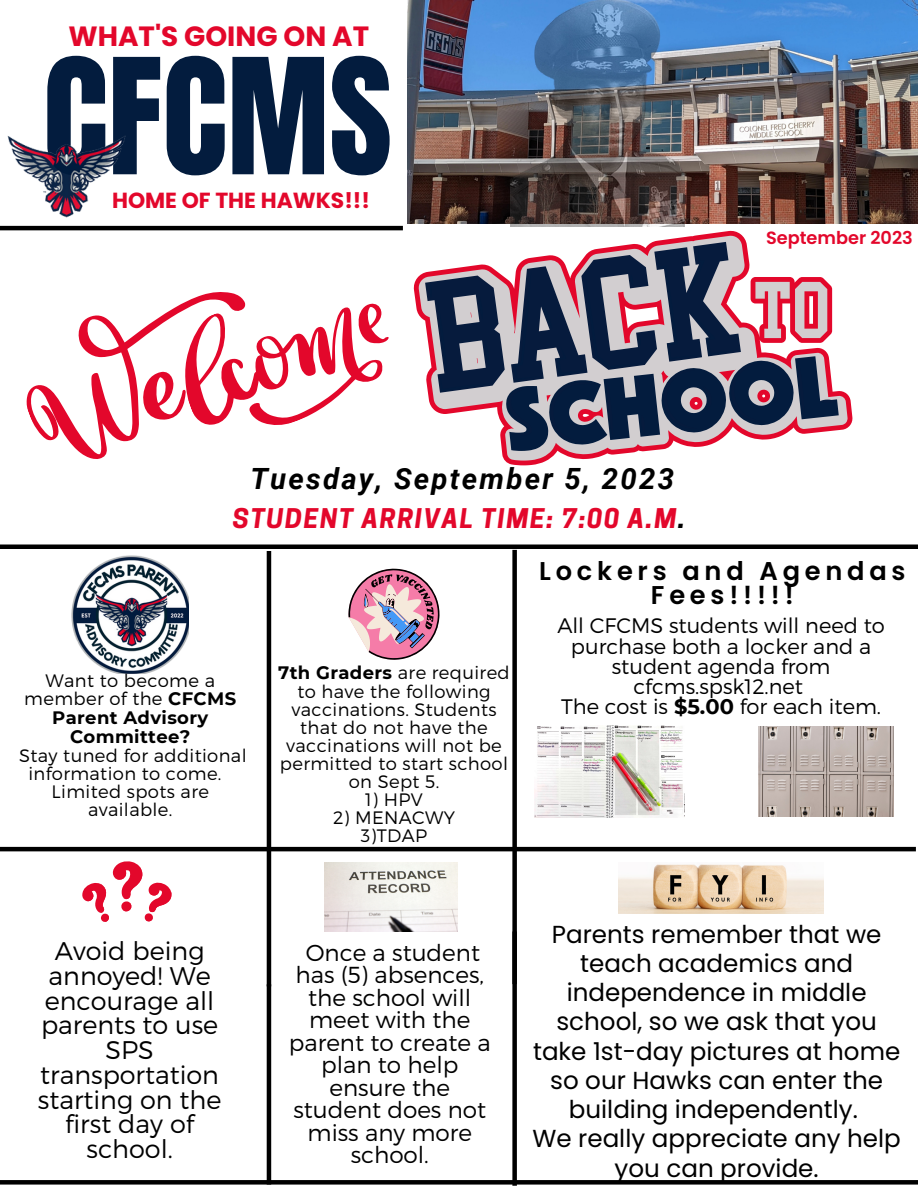
<style>
.page{position:relative;width:918px;height:1188px;background:#fff}
.page>*{position:absolute;margin:0;border:0;box-sizing:border-box;transform-origin:0 0}
.t1{font:136.65px "Anton";color:#031c3e}
.t2{font:italic 700 29.25px "Roboto";letter-spacing:.075em;color:#000}
.t3{font:700 27.9px "Poppins";color:#e3072b}
.t4{font:600 25.65px/24.8px "Poppins";letter-spacing:.185em;color:#000;text-align:center}
.t5{font:300 25.5px/24.8px "Montserrat";color:#000;text-align:center}
.t6{font:italic 700 25.5px "Cooper Hewitt";letter-spacing:.065em;color:#e3072b}
.t7{font:24.6px/29.2px "Poppins";color:#000;text-align:center}
.t8{font:300 23.1px/22.5px "Montserrat";color:#000;text-align:center}
.t9{font:700 21.9px "Poppins";color:#e3072b}
.t10{font:300 21px/20.2px "Montserrat";color:#000;text-align:center}
.t11{font:300 18px/18.1px "Montserrat";letter-spacing:.02em;color:#000;text-align:center}
.t12{font:700 18px/18.8px "Montserrat";letter-spacing:.02em;color:#000;text-align:center}
.t13{font:600 17.7px "Poppins";color:#e3072b}
.s1{color:#000}
.s2{font-weight:300}
.s3{font-weight:700}
</style>
<div class="page">
<img style="left:408px;top:0;width:510px;height:224px">
<hr style="left:0;top:226px;width:403px;height:4px;background:#000">
<img style="left:72px;top:555px;width:117px;height:119px">
<svg style="left:348px;top:569px;width:92px;height:91px"></svg>
<hr style="left:267px;top:551px;width:4px;height:435px;background:#000">
<hr style="left:0;top:847px;width:916px;height:4px;background:#000">
<img style="left:759px;top:727px;width:135px;height:90px">
<img style="left:534px;top:726px;width:151px;height:92px">
<hr style="left:267px;top:984px;width:4px;height:201px;background:#000">
<img style="left:324px;top:863px;width:133px;height:68px">
<svg style="left:82px;top:861px;width:90px;height:61px"></svg>
<div style="left:512px;top:931px;width:5px;height:255px;background:#000"></div>
<div style="left:0;top:544px;width:918px;height:5px;background:#000"></div>
<div style="left:512px;top:550px;width:5px;height:434px;background:#000"></div>
<img style="left:510px;top:0;width:175px;height:226px">
<img style="left:5px;top:136px;width:122px;height:90px">
<img style="left:619px;top:864px;width:205px;height:49px">
<div style="left:0;top:1180px;width:918px;height:5px;background:#000"></div>
<svg style="left:413px;top:230px;width:440px;height:235px"></svg>
<svg style="left:418px;top:235px;width:339px;height:174px"></svg>
<svg style="left:425px;top:242px;width:423px;height:219px"></svg>
<svg style="left:26px;top:315px;width:109px;height:144px"></svg>
<svg style="left:135px;top:292px;width:254px;height:146px"></svg>
<p class="t3" style="left:69px;top:17px;width:302px">WHAT'S GOING ON AT</p>
<p class="t1" style="left:43px;top:19px;width:351px">CFCMS</p>
<p class="t9" style="left:112px;top:185px;width:259px">HOME OF THE HAWKS!!!</p>
<p class="t13" style="left:766px;top:226px;width:148px">September 2023</p>
<p class="t2" style="left:250px;top:462px;width:425px">Tuesday, September 5, 2023</p>
<p class="t6" style="left:233px;top:508px;width:454px">STUDENT ARRIVAL TIME: 7:00 A.M<span class="s1">.</span></p>
<p class="t12" style="left:24px;top:671px;width:213px"><span class="s2">Want to become a member of the</span> CFCMS<br>Parent Advisory<br>Committee?</p>
<p class="t11" style="left:19px;top:746px;width:229px">Stay tuned for additional</p>
<p class="t11" style="left:28px;top:764px;width:195px">information to come.</p>
<p class="t11" style="left:52px;top:782px;width:159px">Limited spots are</p>
<p class="t11" style="left:88px;top:800px;width:86px">available.</p>
<p class="t5" style="left:38px;top:937px;width:185px">Avoid being annoyed! We encourage all parents to use<br>SPS transportation starting on the first day of school.</p>
<p class="t11" style="left:278px;top:662px;width:233px"><span class="s3">7th Graders</span> are required to have the following vaccinations. Students that do not have the vaccinations will not be permitted to start school on Sept 5.</p>
<p class="t11" style="left:365px;top:789px;width:59px">1) HPV</p>
<p class="t11" style="left:333px;top:807px;width:124px">2) MENACWY</p>
<p class="t11" style="left:361px;top:825px;width:68px">3)TDAP</p>
<p class="t4" style="left:539px;top:558px;width:368px">Lockers and Agendas<br>Fees!!!!!</p>
<p class="t10" style="left:557px;top:615px;width:329px">All CFCMS students will need to purchase both a locker and a student agenda from cfcms.spsk12.net</p>
<p class="t10" style="left:561px;top:696px;width:322px">The cost is <span class="s3">$5.00</span> for each item.</p>
<p class="t8" style="left:289px;top:940px;width:203px">Once a student has (5) absences, the school will meet with the parent to create a plan to help ensure the student does not miss any more school.</p>
<p class="t7" style="left:533px;top:919px;width:369px">Parents remember that we teach academics and independence in middle school, so we ask that you take 1st-day pictures at home so our Hawks can enter the building independently.</p>
<p class="t7" style="left:532px;top:1124px;width:370px">We really appreciate any help you can provide.</p>
</div>
